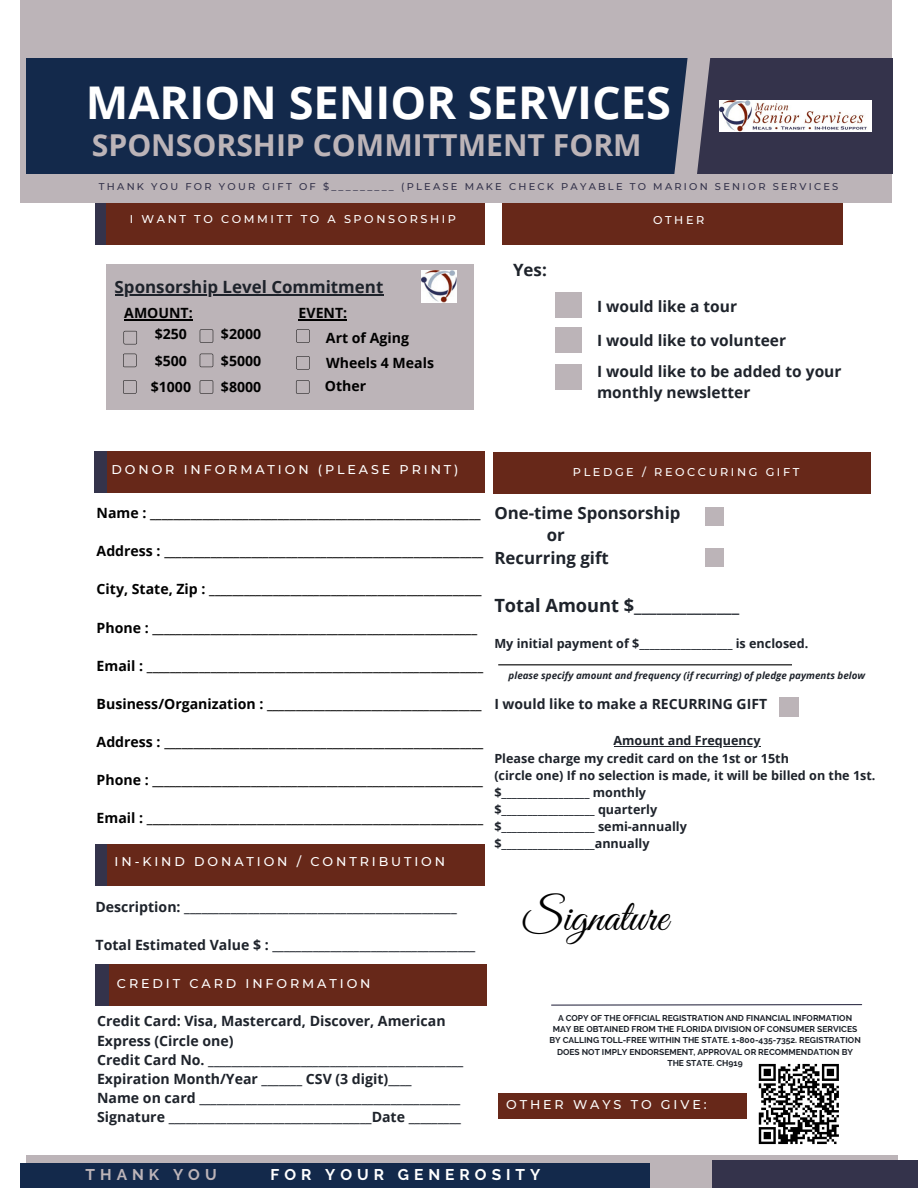
<style>
.page{position:relative;width:918px;height:1188px;background:#fff}
.page>*{position:absolute;margin:0;border:0;box-sizing:border-box;transform-origin:0 0}
.t1{font:700 45.15px "Open Sans";color:#fff}
.t2{font:45.15px "Great Vibes";color:#000}
.t3{font:700 30.15px "Open Sans";color:#bcb4b8}
.t4{font:700 18.3px "Open Sans";color:#1e232b}
.t5{font:700 16.95px "Open Sans";color:#1e232b}
.t6{font:700 16.8px "Open Sans";color:#1e232b}
.t7{font:700 15.45px/21.1px "Open Sans";color:#1e232b}
.t8{font:700 15.45px "Raleway";letter-spacing:.32em;color:#fff}
.t9{font:700 15.45px "Raleway";letter-spacing:.32em;color:#bcb4b8}
.t10{font:700 14.1px "Open Sans";color:#000}
.t11{font:700 14.1px/19px "Open Sans";color:#1e232b}
.t12{font:700 13.95px "Open Sans";color:#1e232b}
.t13{font:500 12.75px "Montserrat";letter-spacing:.23em;color:#fff}
.t14{font:500 12.75px "Montserrat";letter-spacing:.23em;color:#fcfcfb}
.t15{font:700 12.6px "Open Sans";color:#1e232b}
.t16{font:500 11.25px "Montserrat";letter-spacing:.23em;color:#fff}
.t17{font:500 9.9px "Montserrat";letter-spacing:.23em;color:#34334b}
.t18{font:italic 700 9.75px "Open Sans";color:#1e232b}
.t19{font:700 8.4px/11.2px "Raleway";color:#1e232b;text-align:center}
</style>
<div class="page">
<div style="left:21px;top:0;width:871px;height:203px;background:#bcb4b8"></div>
<div style="left:26px;top:58px;width:666px;height:116px;background:#13294b"></div>
<hr style="left:100px;top:137px;width:22px;height:2px;background:#34334b">
<div style="left:26px;top:1155px;width:872px;height:33px;background:#bcb4b8"></div>
<div style="left:21px;top:1164px;width:629px;height:24px;background:#13294b"></div>
<div style="left:712px;top:1161px;width:206px;height:27px;background:#34334b"></div>
<div style="left:107px;top:264px;width:367px;height:146px;background:#bcb4b8"></div>
<div style="left:555px;top:292px;width:27px;height:26px;background:#bcb4b8"></div>
<div style="left:555px;top:327px;width:27px;height:26px;background:#bcb4b8"></div>
<div style="left:555px;top:365px;width:27px;height:25px;background:#bcb4b8"></div>
<svg style="left:551px;top:1004px;width:312px;height:2px"></svg>
<div style="left:95px;top:203px;width:17px;height:41px;background:#34334b"></div>
<div style="left:107px;top:203px;width:378px;height:41px;background:#672819"></div>
<div style="left:95px;top:452px;width:28px;height:41px;background:#34334b"></div>
<div style="left:107px;top:452px;width:378px;height:41px;background:#672819"></div>
<div style="left:692px;top:58px;width:200px;height:116px;background:#34334b"></div>
<svg style="left:674px;top:58px;width:37px;height:116px"></svg>
<img style="left:719px;top:100px;width:152px;height:32px">
<div style="left:503px;top:203px;width:340px;height:41px;background:#672819"></div>
<svg style="left:124px;top:331px;width:13px;height:13px"></svg>
<svg style="left:123px;top:354px;width:13px;height:13px"></svg>
<svg style="left:123px;top:380px;width:13px;height:14px"></svg>
<div style="left:493px;top:453px;width:378px;height:41px;background:#672819"></div>
<div style="left:95px;top:844px;width:29px;height:41px;background:#34334b"></div>
<div style="left:107px;top:844px;width:378px;height:41px;background:#672819"></div>
<hr style="left:614px;top:746px;width:147px;height:1px;background:#1e232b">
<div style="left:95px;top:964px;width:29px;height:42px;background:#34334b"></div>
<div style="left:109px;top:964px;width:378px;height:42px;background:#672819"></div>
<div style="left:705px;top:508px;width:19px;height:18px;background:#bcb4b8"></div>
<div style="left:705px;top:548px;width:19px;height:18px;background:#bcb4b8"></div>
<img style="left:422px;top:270px;width:34px;height:33px">
<hr style="left:115px;top:294px;width:268px;height:1px;background:#1e232b">
<div style="left:498px;top:1093px;width:249px;height:25px;background:#672819"></div>
<svg style="left:758px;top:1063px;width:81px;height:82px"></svg>
<div style="left:779px;top:697px;width:20px;height:20px;background:#bcb4b8"></div>
<hr style="left:498px;top:664px;width:294px;height:1px;background:#000">
<svg style="left:200px;top:329px;width:13px;height:14px"></svg>
<svg style="left:200px;top:354px;width:13px;height:13px"></svg>
<svg style="left:200px;top:380px;width:13px;height:14px"></svg>
<svg style="left:296px;top:329px;width:14px;height:14px"></svg>
<svg style="left:296px;top:356px;width:14px;height:14px"></svg>
<svg style="left:296px;top:380px;width:13px;height:14px"></svg>
<hr style="left:299px;top:319px;width:48px;height:2px;background:#000">
<hr style="left:124px;top:319px;width:69px;height:1px;background:#000">
<p class="t1" style="left:86px;top:71px;width:587px">MARION SENIOR SERVICES</p>
<p class="t3" style="left:92px;top:124px;width:551px">SPONSORSHIP COMMITTMENT FORM</p>
<p class="t17" style="left:99px;top:181px;width:741px">THANK YOU FOR YOUR GIFT OF $_________ (PLEASE MAKE CHECK PAYABLE TO MARION SENIOR SERVICES</p>
<p class="t16" style="left:130px;top:212px;width:328px">I WANT TO COMMITT TO A SPONSORSHIP</p>
<p class="t5" style="left:115px;top:275px;width:270px">Sponsorship Level Commitment</p>
<p class="t10" style="left:124px;top:303px;width:70px">AMOUNT:</p>
<p class="t10" style="left:299px;top:303px;width:50px">EVENT:</p>
<p class="t10" style="left:155px;top:324px;width:34px">$250</p>
<p class="t10" style="left:155px;top:351px;width:34px">$500</p>
<p class="t10" style="left:151px;top:377px;width:42px">$1000</p>
<p class="t10" style="left:221px;top:324px;width:42px">$2000</p>
<p class="t10" style="left:221px;top:351px;width:42px">$5000</p>
<p class="t10" style="left:221px;top:377px;width:42px">$8000</p>
<p class="t10" style="left:326px;top:328px;width:85px">Art of Aging</p>
<p class="t10" style="left:326px;top:353px;width:109px">Wheels 4 Meals</p>
<p class="t10" style="left:325px;top:376px;width:43px">Other</p>
<p class="t5" style="left:513px;top:258px;width:35px">Yes:</p>
<p class="t16" style="left:653px;top:213px;width:53px">OTHER</p>
<p class="t7" style="left:597px;top:296px;width:142px">I would like a tour</p>
<p class="t7" style="left:597px;top:329px;width:191px">I would like to volunteer</p>
<p class="t7" style="left:597px;top:360px;width:246px">I would like to be added to your monthly newsletter</p>
<p class="t13" style="left:112px;top:462px;width:348px">DONOR INFORMATION (PLEASE PRINT)</p>
<p class="t10" style="left:97px;top:503px;width:386px">Name : _________________________________________________________</p>
<p class="t10" style="left:97px;top:541px;width:388px">Address : _______________________________________________________</p>
<p class="t10" style="left:97px;top:579px;width:387px">City, State, Zip : _______________________________________________</p>
<p class="t10" style="left:97px;top:618px;width:382px">Phone : ________________________________________________________</p>
<p class="t10" style="left:97px;top:656px;width:388px">Email : __________________________________________________________</p>
<p class="t10" style="left:97px;top:694px;width:386px">Business/Organization : _____________________________________</p>
<p class="t10" style="left:97px;top:732px;width:388px">Address : _______________________________________________________</p>
<p class="t10" style="left:97px;top:770px;width:388px">Phone : _________________________________________________________</p>
<p class="t10" style="left:97px;top:808px;width:388px">Email : __________________________________________________________</p>
<p class="t13" style="left:115px;top:854px;width:332px">IN-KIND DONATION / CONTRIBUTION</p>
<p class="t11" style="left:96px;top:897px;width:363px">Description: _______________________________________________</p>
<p class="t11" style="left:96px;top:935px;width:381px">Total Estimated Value $ : ___________________________________</p>
<p class="t13" style="left:117px;top:976px;width:255px">CREDIT CARD INFORMATION</p>
<p class="t11" style="left:97px;top:1012px;width:350px">Credit Card: Visa, Mastercard, Discover, American<br>Express (Circle one)</p>
<p class="t11" style="left:97px;top:1050px;width:368px">Credit Card No. ____________________________________________</p>
<p class="t11" style="left:97px;top:1069px;width:316px">Expiration Month/Year _______ CSV (3 digit)____</p>
<p class="t11" style="left:97px;top:1088px;width:365px">Name on card _____________________________________________</p>
<p class="t11" style="left:97px;top:1107px;width:365px">Signature ___________________________________Date _________</p>
<p class="t16" style="left:573px;top:465px;width:228px">PLEDGE / REOCCURING GIFT</p>
<p class="t6" style="left:494px;top:501px;width:188px">One-time Sponsorship</p>
<p class="t6" style="left:547px;top:524px;width:20px">or</p>
<p class="t6" style="left:494px;top:546px;width:116px">Recurring gift</p>
<p class="t4" style="left:494px;top:593px;width:246px">Total Amount $______________</p>
<p class="t15" style="left:494px;top:635px;width:315px">My initial payment of $__________________ is enclosed.</p>
<p class="t18" style="left:509px;top:669px;width:358px">please specify amount and frequency (if recurring) of pledge payments below</p>
<p class="t12" style="left:494px;top:695px;width:274px">I would like to make a RECURRING GIFT</p>
<p class="t15" style="left:614px;top:732px;width:148px">Amount and Frequency</p>
<p class="t15" style="left:494px;top:749px;width:296px">Please charge my credit card on the 1st or 15th</p>
<p class="t15" style="left:494px;top:766px;width:383px">(circle one) If no selection is made, it will be billed on the 1st.</p>
<p class="t15" style="left:494px;top:783px;width:153px">$_________________ monthly</p>
<p class="t15" style="left:494px;top:800px;width:164px">$__________________ quarterly</p>
<p class="t15" style="left:494px;top:818px;width:194px">$__________________ semi-annually</p>
<p class="t15" style="left:494px;top:835px;width:157px">$__________________annually</p>
<p class="t2" style="left:523px;top:892px;width:147px">Signature</p>
<p class="t19" style="left:549px;top:1012px;width:313px">A COPY OF THE OFFICIAL REGISTRATION AND FINANCIAL INFORMATION MAY BE OBTAINED FROM THE FLORIDA DIVISION OF CONSUMER SERVICES BY CALLING TOLL-FREE WITHIN THE STATE. 1-800-435-7352. REGISTRATION DOES NOT IMPLY ENDORSEMENT, APPROVAL OR RECOMMENDATION BY THE STATE. CH919</p>
<p class="t14" style="left:506px;top:1096px;width:202px">OTHER WAYS TO GIVE:</p>
<p class="t9" style="left:86px;top:1165px;width:133px">THANK YOU</p>
<p class="t8" style="left:271px;top:1165px;width:271px">FOR YOUR GENEROSITY</p>
</div>
